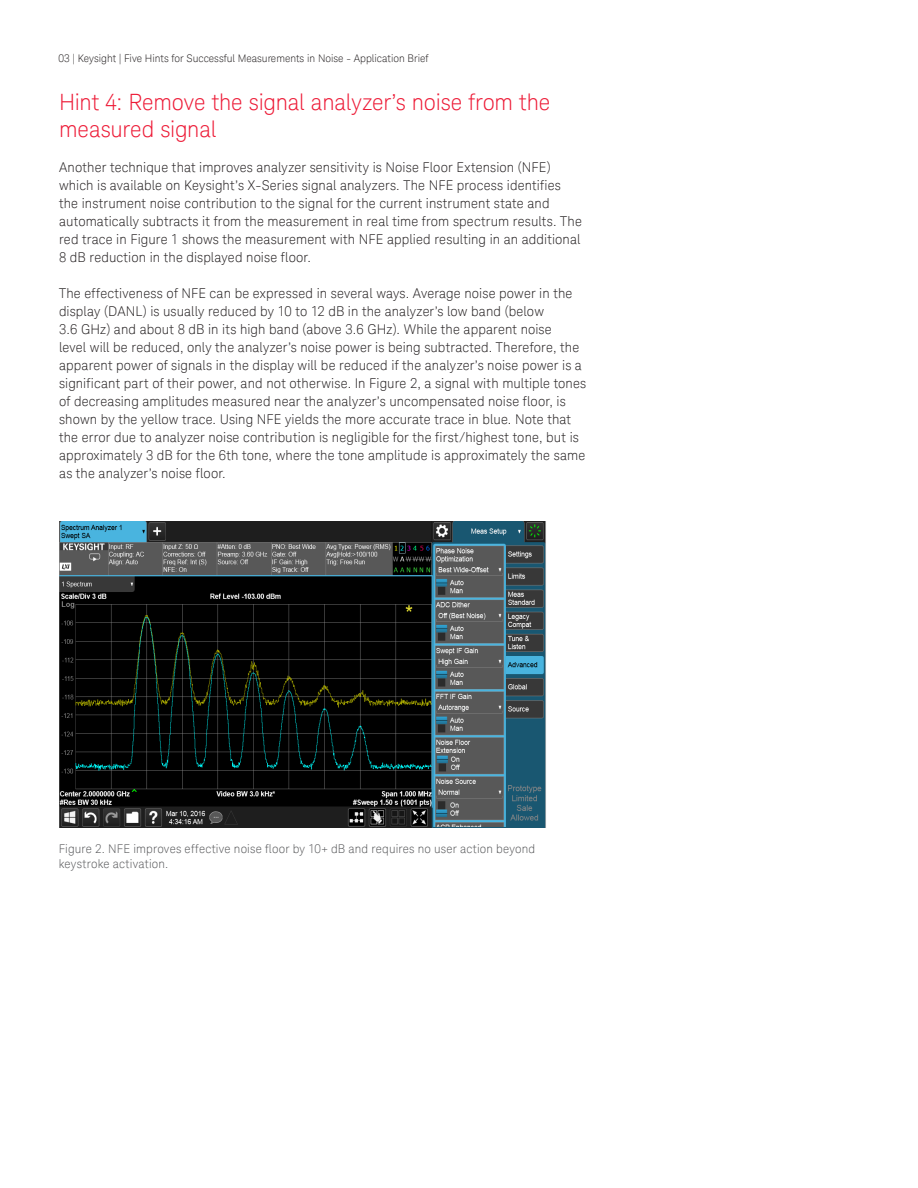
<style>
.page{position:relative;width:918px;height:1188px;background:#fff}
.page>*{position:absolute;margin:0;border:0;box-sizing:border-box;transform-origin:0 0}
.K_Heading_1{font:300 22.5px/27px "Keysight Sans";letter-spacing:-.01em;color:#ed1a36}
.K_Body_Text{font:300 13.5px/18px "Keysight Sans";letter-spacing:.01em;color:#231f20}
.K_Diagrams_and_Figur{font:300 12px/15px "Keysight Sans";letter-spacing:.015em;color:#57585a}
.t1{font:300 10.5px "Keysight Sans";color:#231f20}
</style>
<div class="page">
<img style="left:59px;top:522px;width:487px;height:305px">
<p class="t1" style="left:59px;top:52px;width:371px">03 | Keysight | Five Hints for Successful Measurements in Noise - Application Brief</p>
<p class="K_Heading_1" style="left:59px;top:89px;width:493px">Hint 4: Remove the signal analyzer’s noise from the measured signal</p>
<p class="K_Body_Text" style="left:59px;top:158px;width:524px">Another technique that improves analyzer sensitivity is Noise Floor Extension (NFE) which is available on Keysight’s X-Series signal analyzers. The NFE process identifies the instrument noise contribution to the signal for the current instrument state and automatically subtracts it from the measurement in real time from spectrum results. The red trace in Figure 1 shows the measurement with NFE applied resulting in an additional 8 dB reduction in the displayed noise floor.</p>
<p class="K_Body_Text" style="left:59px;top:284px;width:529px">The effectiveness of NFE can be expressed in several ways. Average noise power in the display (DANL) is usually reduced by 10 to 12 dB in the analyzer’s low band (below<br>3.6 GHz) and about 8 dB in its high band (above 3.6 GHz). While the apparent noise<br>level will be reduced, only the analyzer’s noise power is being subtracted. Therefore, the apparent power of signals in the display will be reduced if the analyzer’s noise power is a significant part of their power, and not otherwise. In Figure 2, a signal with multiple tones of decreasing amplitudes measured near the analyzer’s uncompensated noise floor, is shown by the yellow trace. Using NFE yields the more accurate trace in blue. Note that the error due to analyzer noise contribution is negligible for the first/highest tone, but is approximately 3 dB for the 6th tone, where the tone amplitude is approximately the same as the analyzer’s noise floor.</p>
<p class="K_Diagrams_and_Figur" style="left:59px;top:841px;width:478px">Figure 2. NFE improves effective noise floor by 10+ dB and requires no user action beyond keystroke activation.</p>
</div>
